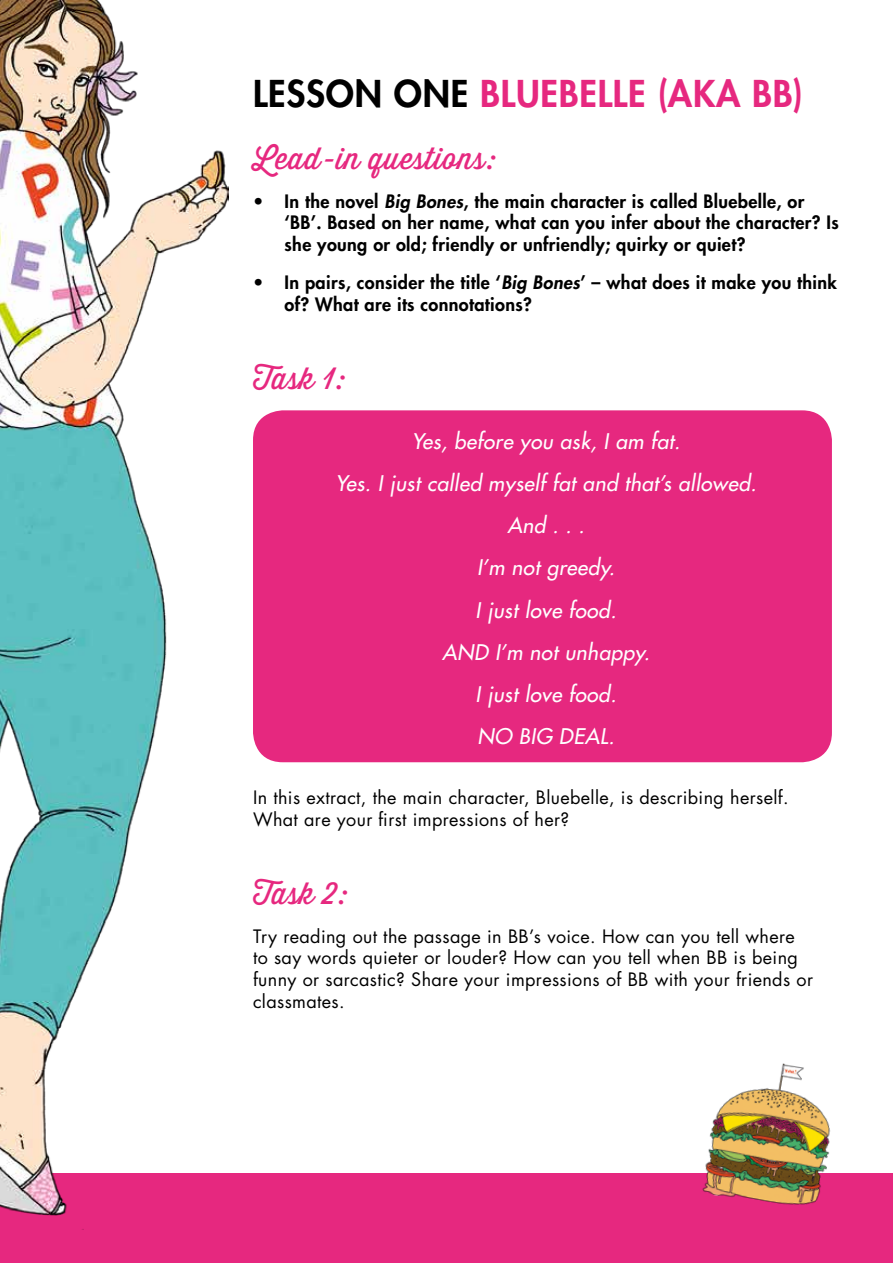
<style>
.page{position:relative;width:893px;height:1263px;background:#fff}
.page>*{position:absolute;margin:0;border:0;box-sizing:border-box;transform-origin:0 0}
.t1{font:800 36px "Futura";letter-spacing:.02em;color:#e6287f}
.t2{font:30px "Thirsty Script";letter-spacing:.02em;color:#e6287f}
.t3{font:italic 21px/42.2px "Futura";letter-spacing:.02em;color:#fff;text-align:center}
.t4{font:18px/21.6px "Futura";letter-spacing:.02em;color:#000}
.t5{font:800 18px/21.6px "Futura";letter-spacing:.02em;color:#000}
.s1{color:#000}
.s2{font-style:italic}
</style>
<div class="page">
<div style="left:253px;top:410px;width:579px;height:352px;background:#e6287f;border-radius:30px"></div>
<div style="left:0;top:1174px;width:893px;height:89px;background:#e6287f"></div>
<img style="left:0;top:0;width:228px;height:1216px">
<img style="left:630px;top:1063px;width:263px;height:142px">
<h1 class="t1" style="left:253px;top:70px;width:552px"><span class="s1">LESSON ONE</span> BLUEBELLE (AKA BB)</h1>
<h2 class="t2" style="left:253px;top:137px;width:244px">Lead-in questions:</h2>
<p class="t5" style="left:284px;top:190px;width:556px;text-indent:-32px">• In the novel <span class="s2">Big Bones</span>, the main character is called Bluebelle, or ‘BB’. Based on her name, what can you infer about the character? Is she young or old; friendly or unfriendly; quirky or quiet?</p>
<p class="t5" style="left:284px;top:272px;width:554px;text-indent:-32px">• In pairs, consider the title ‘<span class="s2">Big Bones</span>’ – what does it make you think of? What are its connotations?</p>
<h2 class="t2" style="left:253px;top:357px;width:93px">Task 1:</h2>
<p class="t3" style="left:335px;top:420px;width:423px">Yes, before you ask, I am fat.<br>Yes. I just called myself fat and that’s allowed.<br>And . . .<br>I’m not greedy.<br>I just love food.<br>AND I’m not unhappy.<br>I just love food.<br>NO BIG DEAL.</p>
<p class="t4" style="left:253px;top:786px;width:537px">In this extract, the main character, Bluebelle, is describing herself.<br>What are your first impressions of her?</p>
<h2 class="t2" style="left:253px;top:872px;width:95px">Task 2:</h2>
<p class="t4" style="left:253px;top:925px;width:561px">Try reading out the passage in BB’s voice. How can you tell where to say words quieter or louder? How can you tell when BB is being funny or sarcastic? Share your impressions of BB with your friends or classmates.</p>
</div>
